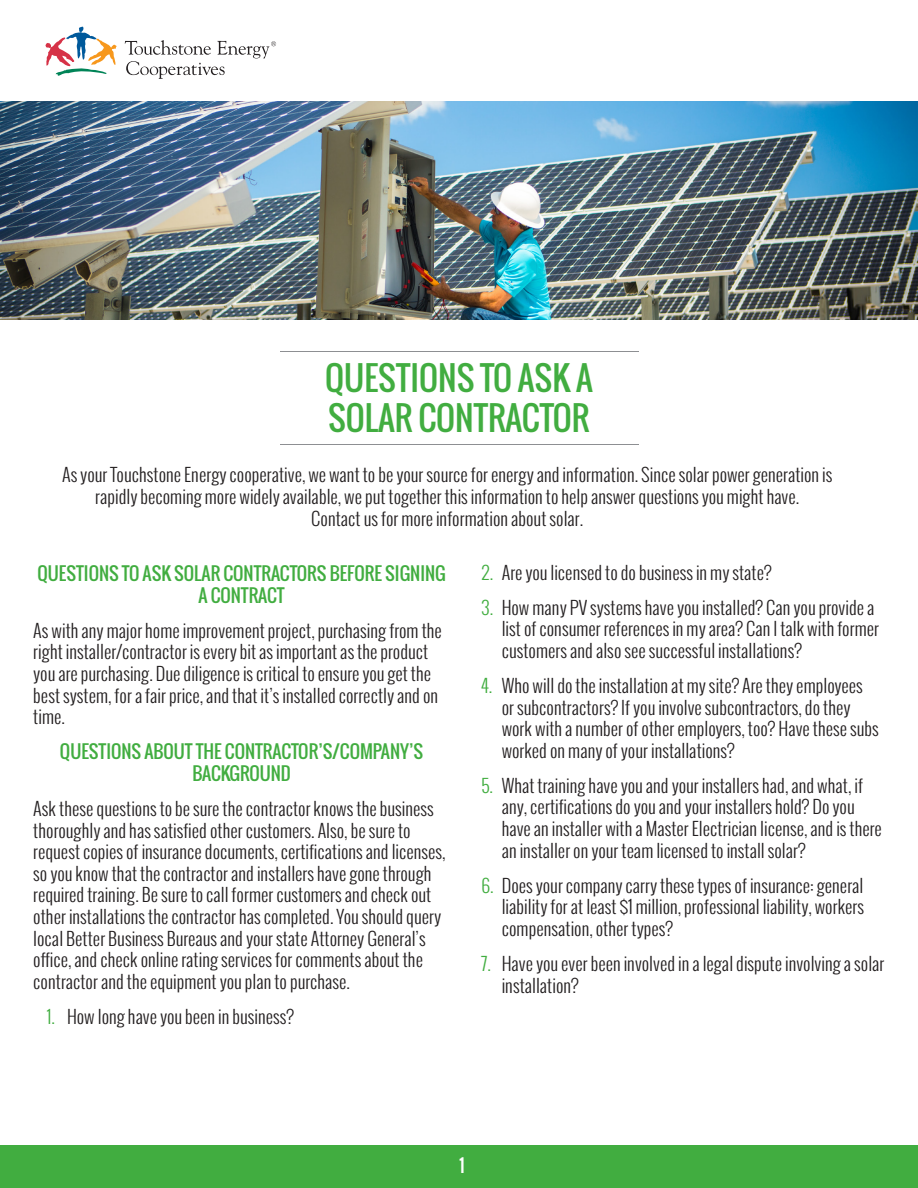
<style>
.page{position:relative;width:918px;height:1188px;background:#fff}
.page>*{position:absolute;margin:0;border:0;box-sizing:border-box;transform-origin:0 0}
.t1{font:33px/39.6px "Oswald";color:#41ad40}
.body{font:300 18px/21.6px "Oswald";color:#231f20}
.Headings{font:18px/21.6px "Oswald";color:#41ad40;text-align:center}
.t2{font:18px "Oswald";color:#fff}
.s1{color:#41ad40}
</style>
<div class="page">
<img style="left:0;top:102px;width:918px;height:218px">
<svg style="left:46px;top:27px;width:71px;height:49px"></svg>
<svg style="left:125px;top:40px;width:151px;height:39px"></svg>
<hr style="left:281px;top:444px;width:358px;height:1px;background:#8d8f92">
<hr style="left:281px;top:351px;width:358px;height:1px;background:#8d8f92">
<div style="left:0;top:1146px;width:918px;height:42px;background:#41ad40"></div>
<p class="t1" style="left:325px;top:358px;width:269px">QUESTIONS TO ASK A<br>SOLAR CONTRACTOR</p>
<p class="body" style="left:62px;top:464px;width:772px;text-align:center">As your Touchstone Energy cooperative, we want to be your source for energy and information. Since solar power generation is rapidly becoming more widely available, we put together this information to help answer questions you might have.</p>
<p class="body" style="left:311px;top:507px;width:274px">Contact us for more information about solar.</p>
<p class="Headings" style="left:37px;top:562px;width:410px">QUESTIONS TO ASK SOLAR CONTRACTORS BEFORE SIGNING<br>A CONTRACT</p>
<p class="body" style="left:33px;top:619px;width:410px">As with any major home improvement project, purchasing from the right installer/contractor is every bit as important as the product you are purchasing. Due diligence is critical to ensure you get the best system, for a fair price, and that it’s installed correctly and on time.</p>
<p class="Headings" style="left:60px;top:741px;width:365px">QUESTIONS ABOUT THE CONTRACTOR’S/COMPANY’S<br>BACKGROUND</p>
<p class="body" style="left:33px;top:798px;width:414px">Ask these questions to be sure the contractor knows the business thoroughly and has satisfied other customers. Also, be sure to request copies of insurance documents, certifications and licenses, so you know that the contractor and installers have gone through required training. Be sure to call former customers and check out other installations the contractor has completed. You should query local Better Business Bureaus and your state Attorney General’s office, and check online rating services for comments about the contractor and the equipment you plan to purchase.</p>
<p class="body" style="left:47px;top:1006px;width:249px"><span class="s1">1.</span> How long have you been in business?</p>
<p class="body" style="left:482px;top:561px;width:292px"><span class="s1">2.</span> Are you licensed to do business in my state?</p>
<p class="body" style="left:502px;top:596px;width:379px;text-indent:-20px"><span class="s1">3.</span> How many PV systems have you installed? Can you provide a list of consumer references in my area? Can I talk with former customers and also see successful installations?</p>
<p class="body" style="left:502px;top:675px;width:379px;text-indent:-20px"><span class="s1">4.</span> Who will do the installation at my site? Are they employees or subcontractors? If you involve subcontractors, do they work with a number of other employers, too? Have these subs worked on many of your installations?</p>
<p class="body" style="left:502px;top:774px;width:382px;text-indent:-20px"><span class="s1">5.</span> What training have you and your installers had, and what, if any, certifications do you and your installers hold? Do you have an installer with a Master Electrician license, and is there an installer on your team licensed to install solar?</p>
<p class="body" style="left:502px;top:874px;width:364px;text-align:justify;text-indent:-20px"><span class="s1">6.</span> Does your company carry these types of insurance: general liability for at least $1 million, professional liability, workers compensation, other types?</p>
<p class="body" style="left:502px;top:953px;width:384px;text-indent:-20px"><span class="s1">7.</span> Have you ever been involved in a legal dispute involving a solar installation?</p>
<p class="t2" style="left:459px;top:1152px;width:7px">1</p>
</div>
